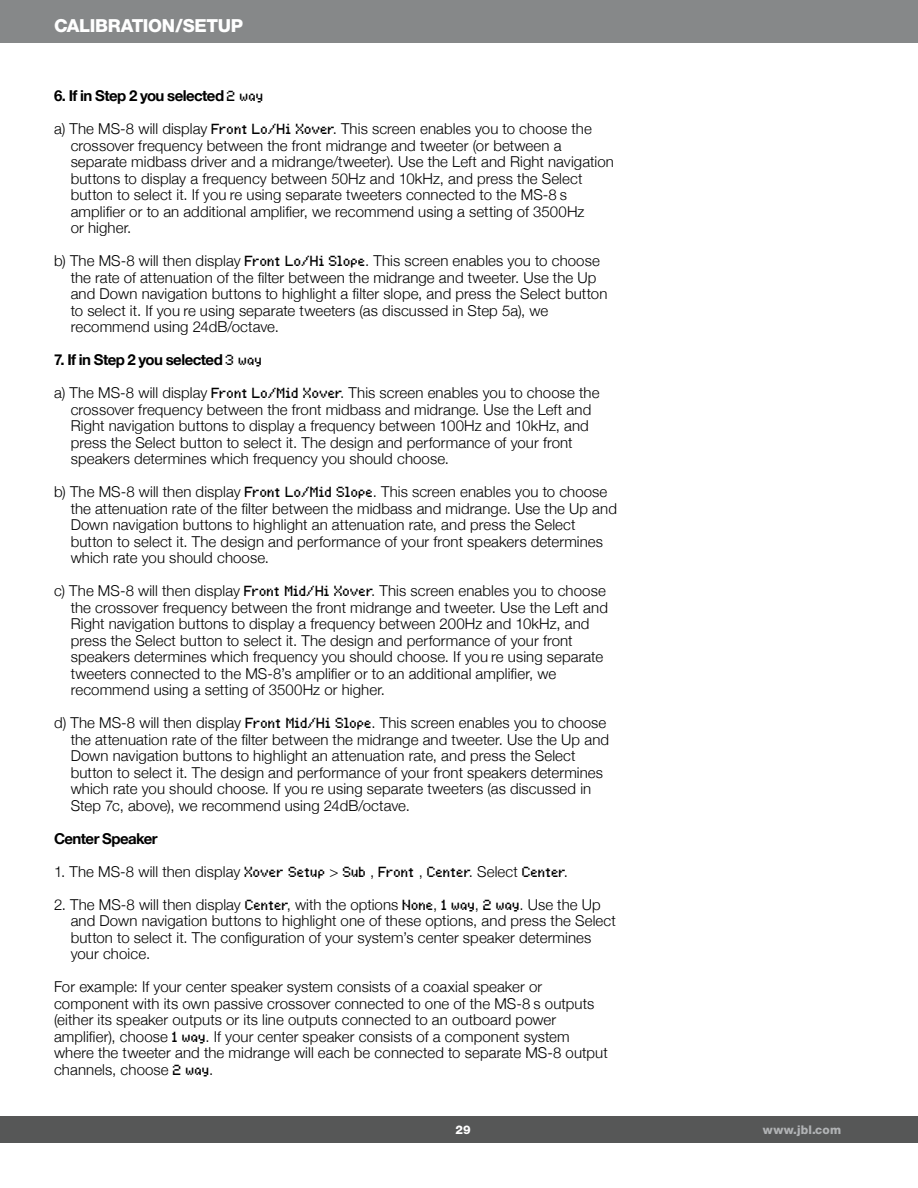
<style>
.page{position:relative;width:918px;height:1188px;background:#fff}
.page>*{position:absolute;margin:0;border:0;box-sizing:border-box;transform-origin:0 0}
.t1{font:800 18px "Helvetica Neue";letter-spacing:-.025em;color:#fff}
.t2{font:300 15px/16.5px "Helvetica Neue";letter-spacing:.005em;color:#000}
.t3{font:700 15px "Helvetica Neue";letter-spacing:-.035em;color:#000}
.t4{font:800 12px "Helvetica Neue";letter-spacing:.015em;color:#b1b3b5}
.t5{font:800 12px "Helvetica Neue";color:#fff}
.s1{font-family:"Phat Noise Font";font-weight:400}
</style>
<div class="page">
<div style="left:0;top:1116px;width:918px;height:27px;background:#565757"></div>
<div style="left:0;top:0;width:918px;height:43px;background:#868889"></div>
<p class="t1" style="left:54px;top:15px;width:166px">CALIBRATION/setup</p>
<p class="t3" style="left:54px;top:87px;width:211px">6. If in Step 2 you selected <span class="s1">2 way</span></p>
<p class="t2" style="left:71px;top:121px;width:545px;text-indent:-17px">a) The MS-8 will display <span class="s1">Front Lo/Hi Xover</span>. This screen enables you to choose the crossover frequency between the front midrange and tweeter (or between a separate midbass driver and a midrange/tweeter). Use the Left and Right navigation buttons to display a frequency between 50Hz and 10kHz, and press the Select button to select it. If you’re using separate tweeters connected to the MS-8’s amplifier or to an additional amplifier, we recommend using a setting of 3500Hz<br>or higher.</p>
<p class="t2" style="left:71px;top:253px;width:538px;text-indent:-17px">b) The MS-8 will then display <span class="s1">Front Lo/Hi Slope</span>. This screen enables you to choose the rate of attenuation of the filter between the midrange and tweeter. Use the Up and Down navigation buttons to highlight a filter slope, and press the Select button to select it. If you’re using separate tweeters (as discussed in Step 5a), we recommend using 24dB/octave.</p>
<p class="t3" style="left:54px;top:351px;width:210px">7. If in Step 2 you selected <span class="s1">3 way</span></p>
<p class="t2" style="left:71px;top:385px;width:530px;text-indent:-17px">a) The MS-8 will display <span class="s1">Front Lo/Mid Xover</span>. This screen enables you to choose the crossover frequency between the front midbass and midrange. Use the Left and Right navigation buttons to display a frequency between 100Hz and 10kHz, and press the Select button to select it. The design and performance of your front speakers determines which frequency you should choose.</p>
<p class="t2" style="left:71px;top:484px;width:548px;text-indent:-17px">b) The MS-8 will then display <span class="s1">Front Lo/Mid Slope</span>. This screen enables you to choose the attenuation rate of the filter between the midbass and midrange. Use the Up and Down navigation buttons to highlight an attenuation rate, and press the Select button to select it. The design and performance of your front speakers determines which rate you should choose.</p>
<p class="t2" style="left:71px;top:583px;width:539px;text-indent:-17px">c) The MS-8 will then display <span class="s1">Front Mid/Hi Xover</span>. This screen enables you to choose the crossover frequency between the front midrange and tweeter. Use the Left and Right navigation buttons to display a frequency between 200Hz and 10kHz, and press the Select button to select it. The design and performance of your front speakers determines which frequency you should choose. If you’re using separate tweeters connected to the MS-8’s amplifier or to an additional amplifier, we recommend using a setting of 3500Hz or higher.</p>
<p class="t2" style="left:71px;top:715px;width:540px;text-indent:-17px">d) The MS-8 will then display <span class="s1">Front Mid/Hi Slope</span>. This screen enables you to choose the attenuation rate of the filter between the midrange and tweeter. Use the Up and Down navigation buttons to highlight an attenuation rate, and press the Select button to select it. The design and performance of your front speakers determines which rate you should choose. If you’re using separate tweeters (as discussed in Step 7c, above), we recommend using 24dB/octave.</p>
<p class="t3" style="left:54px;top:829px;width:105px">Center Speaker</p>
<p class="t2" style="left:54px;top:863px;width:515px">1. The MS-8 will then display <span class="s1">Xover Setup</span> &gt; <span class="s1">Sub</span> , <span class="s1">Front</span> , <span class="s1">Center</span>. Select <span class="s1">Center</span>.</p>
<p class="t2" style="left:71px;top:896px;width:547px;text-indent:-17px">2. The MS-8 will then display <span class="s1">Center</span>, with the options <span class="s1">None</span>, <span class="s1">1 way</span>, <span class="s1">2 way</span>. Use the Up and Down navigation buttons to highlight one of these options, and press the Select button to select it. The configuration of your system’s center speaker determines your choice.</p>
<p class="t2" style="left:54px;top:979px;width:555px">For example: If your center speaker system consists of a coaxial speaker or component with its own passive crossover connected to one of the MS-8’s outputs (either its speaker outputs or its line outputs connected to an outboard power amplifier), choose <span class="s1">1 way</span>. If your center speaker consists of a component system where the tweeter and the midrange will each be connected to separate MS-8 output channels, choose <span class="s1">2 way</span>.</p>
<p class="t5" style="left:455px;top:1123px;width:17px">29</p>
<p class="t4" style="left:763px;top:1122px;width:80px">www.jbl.com</p>
</div>
